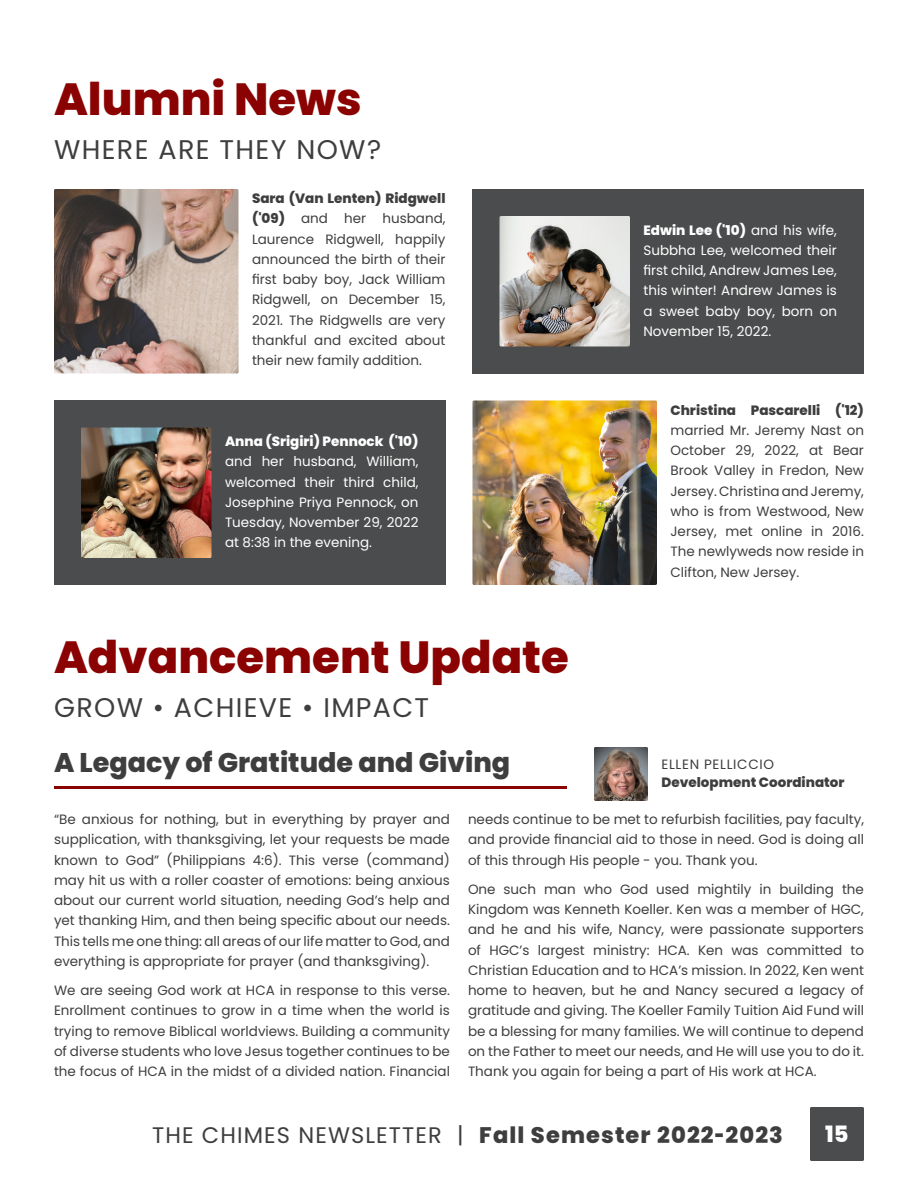
<style>
.page{position:relative;width:918px;height:1188px;background:#fff}
.page>*{position:absolute;margin:0;border:0;box-sizing:border-box;transform-origin:0 0}
.t1{font:800 45px "Poppins";color:#8b0202}
.t2{font:27px "Poppins";letter-spacing:.05em;color:#3e3e3f}
.t3{font:800 27px "Poppins";color:#3e3e3f}
.t4{font:800 22.5px "Poppins";letter-spacing:.05em;color:#3e3e3f}
.t5{font:800 22.5px "Poppins";color:#fff}
.t6{font:13.5px/20.2px "Poppins";color:#3e3e3f;text-align:justify}
.t7{font:13.5px/20.2px "Poppins";color:#fff;text-align:justify}
.t8{font:800 13.5px "Poppins";color:#3e3e3f}
.t9{font:13.5px "Poppins";letter-spacing:.05em;color:#3e3e3f}
.s1{font-weight:800}
.s2{font-weight:400}
</style>
<div class="page">
<div style="left:810px;top:1107px;width:54px;height:54px;background:#4b4c4d;border-radius:2px"></div>
<img style="left:54px;top:189px;width:184px;height:185px">
<div style="left:472px;top:189px;width:392px;height:185px;background:#4b4c4d"></div>
<img style="left:500px;top:216px;width:130px;height:130px">
<div style="left:54px;top:400px;width:392px;height:185px;background:#4b4c4d"></div>
<img style="left:81px;top:428px;width:131px;height:130px">
<img style="left:472px;top:400px;width:185px;height:185px">
<hr style="left:54px;top:786px;width:513px;height:3px;background:#8b0202">
<img style="left:594px;top:747px;width:54px;height:54px">
<p class="t1" style="left:54px;top:73px;width:309px">Alumni News</p>
<p class="t2" style="left:54px;top:134px;width:329px">WHERE ARE THEY NOW?</p>
<p class="t6" style="left:252px;top:188px;width:195px"><span class="s1">Sara (Van Lenten) Ridgwell ('09)</span> and her husband, Laurence Ridgwell, happily announced the birth of their first baby boy, Jack William Ridgwell, on December 15, 2021. The Ridgwells are very thankful and excited about their new family addition.</p>
<p class="t7" style="left:225px;top:431px;width:195px"><span class="s1">Anna (Srigiri) Pennock ('10) </span>and her husband, William, welcomed their third child, Josephine Priya Pennock, on Tuesday, November 29, 2022 at 8:38 in the evening.</p>
<p class="t7" style="left:644px;top:220px;width:195px"><span class="s1">Edwin Lee ('10)</span> and his wife, Subbha Lee, welcomed their first child, Andrew James Lee, this winter! Andrew James is a sweet baby boy, born on November 15, 2022.</p>
<p class="t6" style="left:670px;top:400px;width:195px"><span class="s1">Christina Pascarelli ('12) </span>married Mr. Jeremy Nast on October 29, 2022, at Bear Brook Valley in Fredon, New Jersey. Christina and Jeremy, who is from Westwood, New Jersey, met online in 2016.<br>The newlyweds now reside in Clifton, New Jersey.</p>
<p class="t1" style="left:54px;top:631px;width:516px">Advancement Update</p>
<p class="t2" style="left:54px;top:692px;width:377px">GROW • ACHIEVE • IMPACT</p>
<p class="t3" style="left:54px;top:746px;width:458px">A Legacy of Gratitude and Giving</p>
<p class="t6" style="left:54px;top:809px;width:398px">“Be anxious for nothing, but in everything by prayer and supplication, with thanksgiving, let your requests be made known to God” (Philippians 4:6). This verse (command) may hit us with a roller coaster of emotions: being anxious about our current world situation, needing God’s help and yet thanking Him, and then being specific about our needs.<br>This tells me one thing: all areas of our life matter to God, and everything is appropriate for prayer (and thanksgiving).</p>
<p class="t6" style="left:54px;top:980px;width:398px">We are seeing God work at HCA in response to this verse.<br>Enrollment continues to grow in a time when the world is trying to remove Biblical worldviews. Building a community of diverse students who love Jesus together continues to be the focus of HCA in the midst of a divided nation. Financial</p>
<p class="t9" style="left:662px;top:756px;width:114px">ELLEN PELLICCIO</p>
<p class="t8" style="left:662px;top:774px;width:185px">Development Coordinator</p>
<p class="t6" style="left:468px;top:809px;width:398px">needs continue to be met to refurbish facilities, pay faculty, and provide financial aid to those in need. God is doing all of this through His people - you. Thank you.</p>
<p class="t6" style="left:468px;top:879px;width:398px">One such man who God used mightily in building the Kingdom was Kenneth Koeller. Ken was a member of HGC, and he and his wife, Nancy, were passionate supporters of HGC’s largest ministry: HCA. Ken was committed to Christian Education and to HCA’s mission. In 2022, Ken went home to heaven, but he and Nancy secured a legacy of gratitude and giving. The Koeller Family Tuition Aid Fund will be a blessing for many families. We will continue to depend on the Father to meet our needs, and He will use you to do it.<br>Thank you again for being a part of His work at HCA.</p>
<h3 class="t4" style="left:152px;top:1122px;width:632px"><span class="s2">THE CHIMES NEWSLETTER |</span> Fall Semester 2022-2023</h3>
<h3 class="t5" style="left:825px;top:1121px;width:25px">15</h3>
</div>
